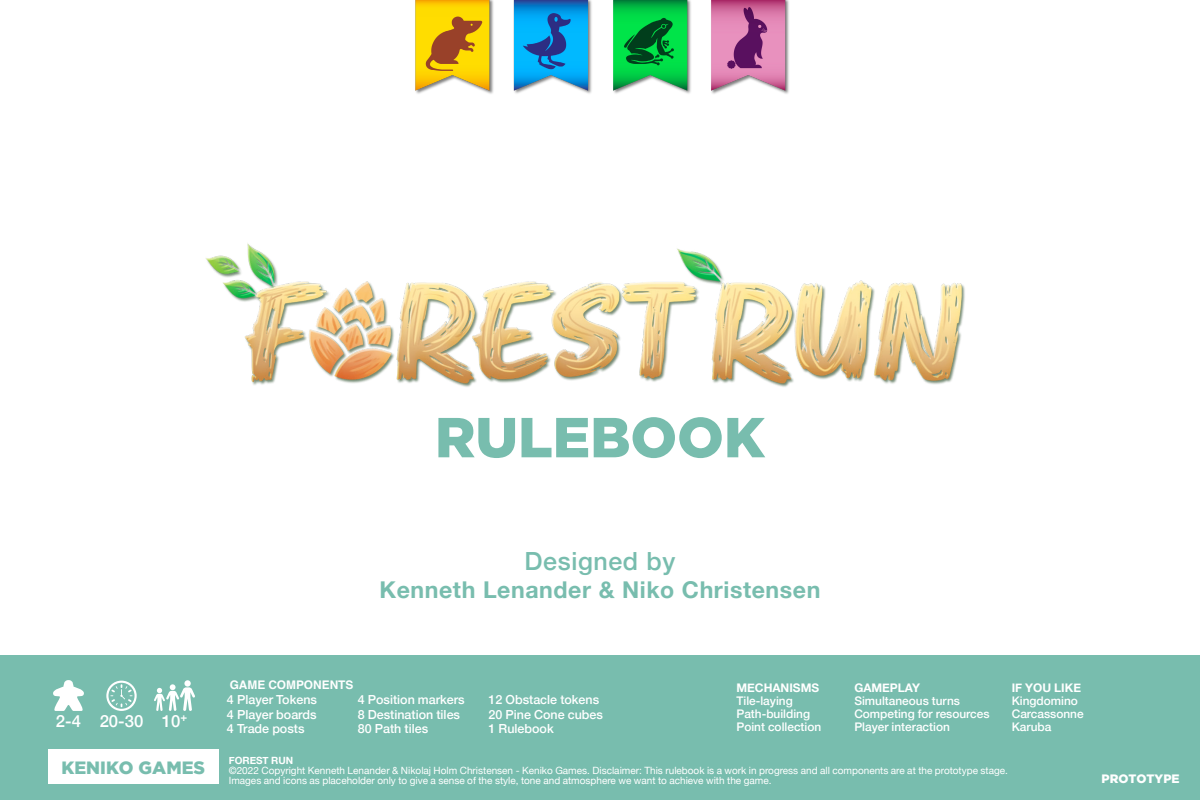
<style>
.page{position:relative;width:1200px;height:800px;background:#fff}
.page>*{position:absolute;margin:0;border:0;box-sizing:border-box;transform-origin:0 0}
.t1{font:900 56.25px "Gotham";color:#78bdae}
.t2{font:500 25px "Helvetica Neue";letter-spacing:.025em;color:#78bdae}
.t3{font:700 23.12px "Helvetica Neue";letter-spacing:.025em;color:#78bdae}
.t4{font:900 17.75px "Gotham";color:#78bdae}
.t5{font:500 16.69px "Helvetica Neue";color:#fff}
.t6{font:500 12.5px/14.4px "Helvetica Neue";color:#fff}
.t7{font:900 12.12px "Gotham";color:#fff}
.t8{font:500 11.88px/13.1px "Helvetica Neue";color:#fff}
.t9{font:700 11.88px "Helvetica Neue";color:#fff}
.t10{font:700 11.88px "Helvetica";color:#fff}
.t11{font:10px/10px "Helvetica Neue";color:#fff}
.s1{font-weight:700}
.s2{font-weight:500}
</style>
<div class="page">
<div style="left:0;top:655px;width:1200px;height:145px;background:#78bdae"></div>
<img style="left:415px;top:0;width:374px;height:94px">
<div style="left:48px;top:750px;width:171px;height:34px;background:#fff"></div>
<svg style="left:53px;top:680px;width:31px;height:31px"></svg>
<div style="left:184px;top:680px;width:7px;height:7px;background:#fff;border-radius:50%"></div>
<svg style="left:154px;top:684px;width:41px;height:27px"></svg>
<svg style="left:106px;top:681px;width:31px;height:30px"></svg>
<img style="left:205px;top:243px;width:760px;height:144px">
<h1 class="t1" style="left:435px;top:405px;width:332px">RULEBOOK</h1>
<h2 class="t2" style="left:525px;top:541px;width:152px">Designed by</h2>
<h3 class="t3" style="left:379px;top:572px;width:443px">Kenneth Lenander &amp; Niko Christensen</h3>
<h3 class="t5" style="left:56px;top:708px;width:27px">2-4</h3>
<h3 class="t5" style="left:162px;top:708px;width:27px">10<sup>+</sup></h3>
<h3 class="t5" style="left:100px;top:708px;width:45px">20-30</h3>
<h3 class="t4" style="left:62px;top:757px;width:145px">KENIKO GAMES</h3>
<p class="t10" style="left:230px;top:678px;width:125px">GAME COMPONENTS</p>
<p class="t6" style="left:227px;top:692px;width:92px;text-align:justify">4 Player Tokens 4 Player boards 4 Trade posts</p>
<p class="t6" style="left:358px;top:692px;width:108px">4 Position markers<br>8 Destination tiles<br>80 Path tiles</p>
<p class="t6" style="left:489px;top:692px;width:116px">12 Obstacle tokens<br>20 Pine Cone cubes<br>1 Rulebook</p>
<p class="t9" style="left:736px;top:678px;width:84px">MECHANISMS</p>
<p class="t8" style="left:736px;top:693px;width:86px">Tile-laying<br>Path-building<br>Point collection</p>
<p class="t9" style="left:854px;top:678px;width:67px">GAMEPLAY</p>
<p class="t8" style="left:854px;top:693px;width:137px">Simultaneous turns<br>Competing for resources<br>Player interaction</p>
<p class="t9" style="left:1012px;top:678px;width:71px">IF YOU LIKE</p>
<p class="t8" style="left:1012px;top:693px;width:73px">Kingdomino<br>Carcassonne<br>Karuba</p>
<p class="t11" style="left:229px;top:756px;width:781px"><span class="s1">FOREST RUN<br></span><span class="s2">©</span>2022 Copyright Kenneth Lenander &amp; Nikolaj Holm Christensen - Keniko Games. Disclaimer: This rulebook is a work in progress and all components are at the prototype stage.<br>Images and icons as placeholder only to give a sense of the style, tone and atmosphere we want to achieve with the game.</p>
<p class="t7" style="left:1102px;top:772px;width:80px">PROTOTYPE</p>
</div>
